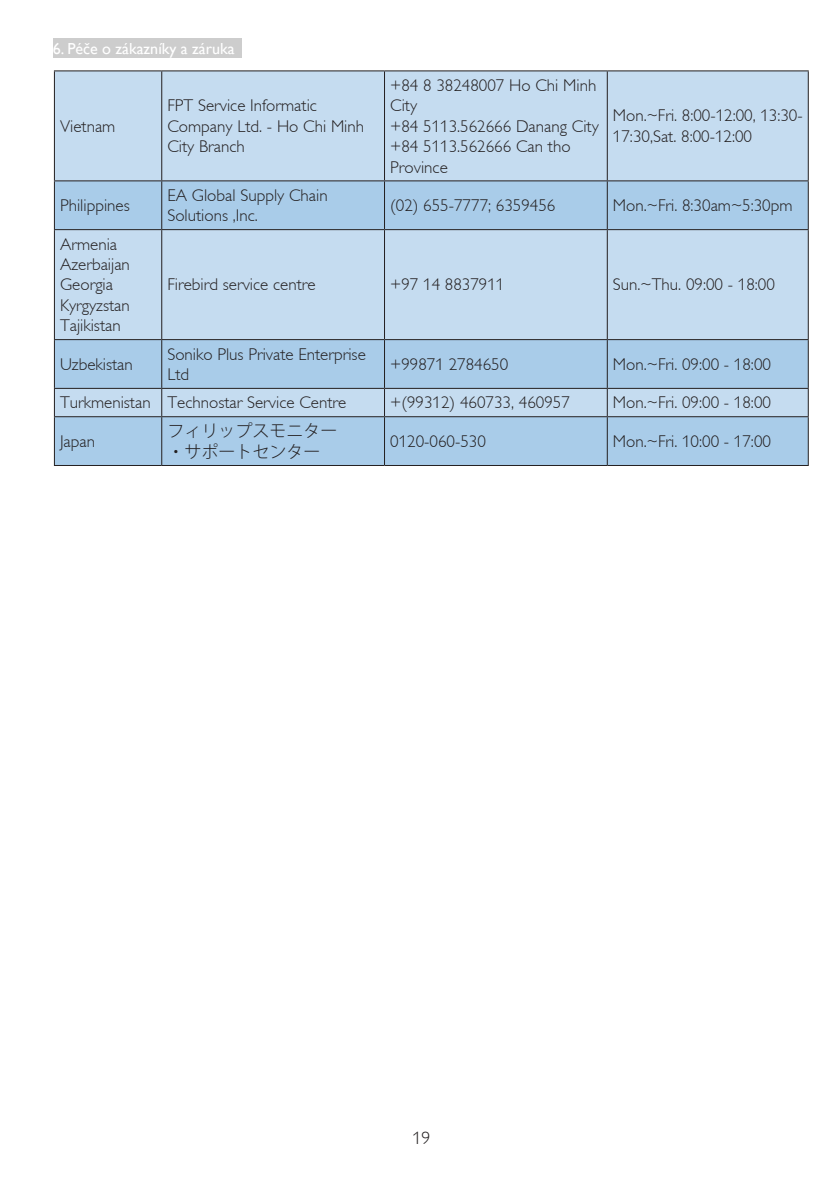
<style>
.page{position:relative;width:840px;height:1191px;background:#fff}
.page>*{position:absolute;margin:0;border:0;box-sizing:border-box;transform-origin:0 0}
.t1{font:300 18px "Gill Alt One";color:#231f20}
.t2{font:300 17px/20.4px "Gill Alt One";color:#231f20}
.t3{font:300 17px "Koz Go Pr 6 N";color:#231f20}
.t4{font:16px "Gill Sans Alt One WGL";color:#fff}
</style>
<div class="page">
<div style="left:53px;top:38px;width:188px;height:20px;background:#cdcdcd"></div>
<div style="left:55px;top:71px;width:752px;height:109px;background:#c5dcf0"></div>
<svg style="left:55px;top:181px;width:752px;height:284px;background:#b5d2eb"></svg>
<hr style="left:54px;top:181px;width:1px;height:48px;background:#231f20">
<hr style="left:161px;top:181px;width:1px;height:48px;background:#231f20">
<hr style="left:384px;top:181px;width:1px;height:48px;background:#231f20">
<hr style="left:606px;top:181px;width:1px;height:48px;background:#231f20">
<hr style="left:807px;top:181px;width:1px;height:48px;background:#231f20">
<hr style="left:54px;top:340px;width:1px;height:48px;background:#231f20">
<hr style="left:161px;top:340px;width:1px;height:48px;background:#231f20">
<hr style="left:384px;top:340px;width:1px;height:48px;background:#231f20">
<hr style="left:606px;top:340px;width:1px;height:48px;background:#231f20">
<hr style="left:807px;top:340px;width:1px;height:48px;background:#231f20">
<hr style="left:54px;top:70px;width:108px;height:1px;background:#231f20">
<hr style="left:54px;top:71px;width:1px;height:109px;background:#231f20">
<hr style="left:54px;top:180px;width:108px;height:1px;background:#231f20">
<hr style="left:162px;top:70px;width:222px;height:1px;background:#231f20">
<hr style="left:161px;top:71px;width:1px;height:109px;background:#231f20">
<hr style="left:162px;top:180px;width:222px;height:1px;background:#231f20">
<hr style="left:384px;top:70px;width:223px;height:1px;background:#231f20">
<hr style="left:384px;top:71px;width:1px;height:109px;background:#231f20">
<hr style="left:384px;top:180px;width:223px;height:1px;background:#231f20">
<hr style="left:607px;top:70px;width:201px;height:1px;background:#231f20">
<hr style="left:606px;top:71px;width:1px;height:109px;background:#231f20">
<hr style="left:807px;top:71px;width:1px;height:109px;background:#231f20">
<hr style="left:607px;top:180px;width:201px;height:1px;background:#231f20">
<hr style="left:54px;top:229px;width:108px;height:1px;background:#231f20">
<hr style="left:54px;top:230px;width:1px;height:109px;background:#231f20">
<hr style="left:54px;top:339px;width:108px;height:1px;background:#231f20">
<hr style="left:162px;top:229px;width:222px;height:1px;background:#231f20">
<hr style="left:161px;top:230px;width:1px;height:109px;background:#231f20">
<hr style="left:162px;top:339px;width:222px;height:1px;background:#231f20">
<hr style="left:384px;top:229px;width:223px;height:1px;background:#231f20">
<hr style="left:384px;top:230px;width:1px;height:109px;background:#231f20">
<hr style="left:384px;top:339px;width:223px;height:1px;background:#231f20">
<hr style="left:607px;top:229px;width:201px;height:1px;background:#231f20">
<hr style="left:606px;top:230px;width:1px;height:109px;background:#231f20">
<hr style="left:807px;top:230px;width:1px;height:109px;background:#231f20">
<hr style="left:607px;top:339px;width:201px;height:1px;background:#231f20">
<hr style="left:54px;top:388px;width:108px;height:1px;background:#231f20">
<svg style="left:54px;top:389px;width:1px;height:27px"></svg>
<hr style="left:162px;top:388px;width:222px;height:1px;background:#231f20">
<svg style="left:161px;top:389px;width:1px;height:27px"></svg>
<hr style="left:384px;top:388px;width:223px;height:1px;background:#231f20">
<svg style="left:384px;top:389px;width:1px;height:27px"></svg>
<hr style="left:607px;top:388px;width:201px;height:1px;background:#231f20">
<svg style="left:606px;top:389px;width:1px;height:27px"></svg>
<svg style="left:807px;top:389px;width:1px;height:27px"></svg>
<hr style="left:54px;top:416px;width:108px;height:1px;background:#231f20">
<hr style="left:54px;top:417px;width:1px;height:48px;background:#231f20">
<hr style="left:54px;top:465px;width:108px;height:1px;background:#231f20">
<hr style="left:162px;top:416px;width:222px;height:1px;background:#231f20">
<hr style="left:161px;top:417px;width:1px;height:48px;background:#231f20">
<hr style="left:162px;top:465px;width:222px;height:1px;background:#231f20">
<hr style="left:384px;top:416px;width:223px;height:1px;background:#231f20">
<hr style="left:384px;top:417px;width:1px;height:48px;background:#231f20">
<hr style="left:384px;top:465px;width:223px;height:1px;background:#231f20">
<hr style="left:607px;top:416px;width:201px;height:1px;background:#231f20">
<hr style="left:606px;top:417px;width:1px;height:48px;background:#231f20">
<hr style="left:807px;top:417px;width:1px;height:48px;background:#231f20">
<hr style="left:607px;top:465px;width:201px;height:1px;background:#231f20">
<p class="t4" style="left:53px;top:38px;width:183px">6. Péče o zákazníky a záruka</p>
<p class="t2" style="left:60px;top:116px;width:57px">Vietnam</p>
<p class="t2" style="left:167px;top:95px;width:198px">FPT Service Informatic<br>Company Ltd. - Ho Chi Minh<br>City Branch</p>
<p class="t2" style="left:390px;top:75px;width:210px">+84 8 38248007 Ho Chi Minh<br>City<br>+84 5113.562666 Danang City +84 5113.562666 Can tho<br>Province</p>
<p class="t2" style="left:612px;top:106px;width:191px">Mon.~Fri. 8:00-12:00, 13:30-<br>17:30,Sat. 8:00-12:00</p>
<p class="t2" style="left:60px;top:195px;width:71px">Philippines</p>
<p class="t2" style="left:167px;top:185px;width:162px">EA Global Supply Chain<br>Solutions ,Inc.</p>
<p class="t2" style="left:390px;top:195px;width:167px">(02) 655-7777; 6359456</p>
<p class="t2" style="left:612px;top:195px;width:181px">Mon.~Fri. 8:30am~5:30pm</p>
<p class="t2" style="left:60px;top:234px;width:71px">Armenia<br>Azerbaijan<br>Georgia<br>Kyrgyzstan<br>Tajikistan</p>
<p class="t2" style="left:167px;top:274px;width:150px">Firebird service centre</p>
<p class="t2" style="left:390px;top:274px;width:116px">+97 14 8837911</p>
<p class="t2" style="left:612px;top:274px;width:163px">Sun.~Thu. 09:00 - 18:00</p>
<p class="t2" style="left:60px;top:354px;width:74px">Uzbekistan</p>
<p class="t2" style="left:167px;top:344px;width:200px">Soniko Plus Private Enterprise<br>Ltd</p>
<p class="t2" style="left:390px;top:354px;width:119px">+99871 2784650</p>
<p class="t2" style="left:612px;top:354px;width:159px">Mon.~Fri. 09:00 - 18:00</p>
<p class="t2" style="left:60px;top:392px;width:92px">Turkmenistan</p>
<p class="t2" style="left:167px;top:392px;width:180px">Technostar Service Centre</p>
<p class="t2" style="left:390px;top:392px;width:181px">+(99312) 460733, 460957</p>
<p class="t2" style="left:612px;top:392px;width:159px">Mon.~Fri. 09:00 - 18:00</p>
<p class="t2" style="left:60px;top:431px;width:37px">Japan</p>
<p class="t3" style="left:167px;top:421px;width:171px">フィリップスモニター</p>
<p class="t3" style="left:167px;top:442px;width:154px">・サポートセンター</p>
<p class="t2" style="left:390px;top:431px;width:97px">0120-060-530</p>
<p class="t2" style="left:612px;top:431px;width:159px">Mon.~Fri. 10:00 - 17:00</p>
<p class="t1" style="left:412px;top:1128px;width:19px">19</p>
</div>
